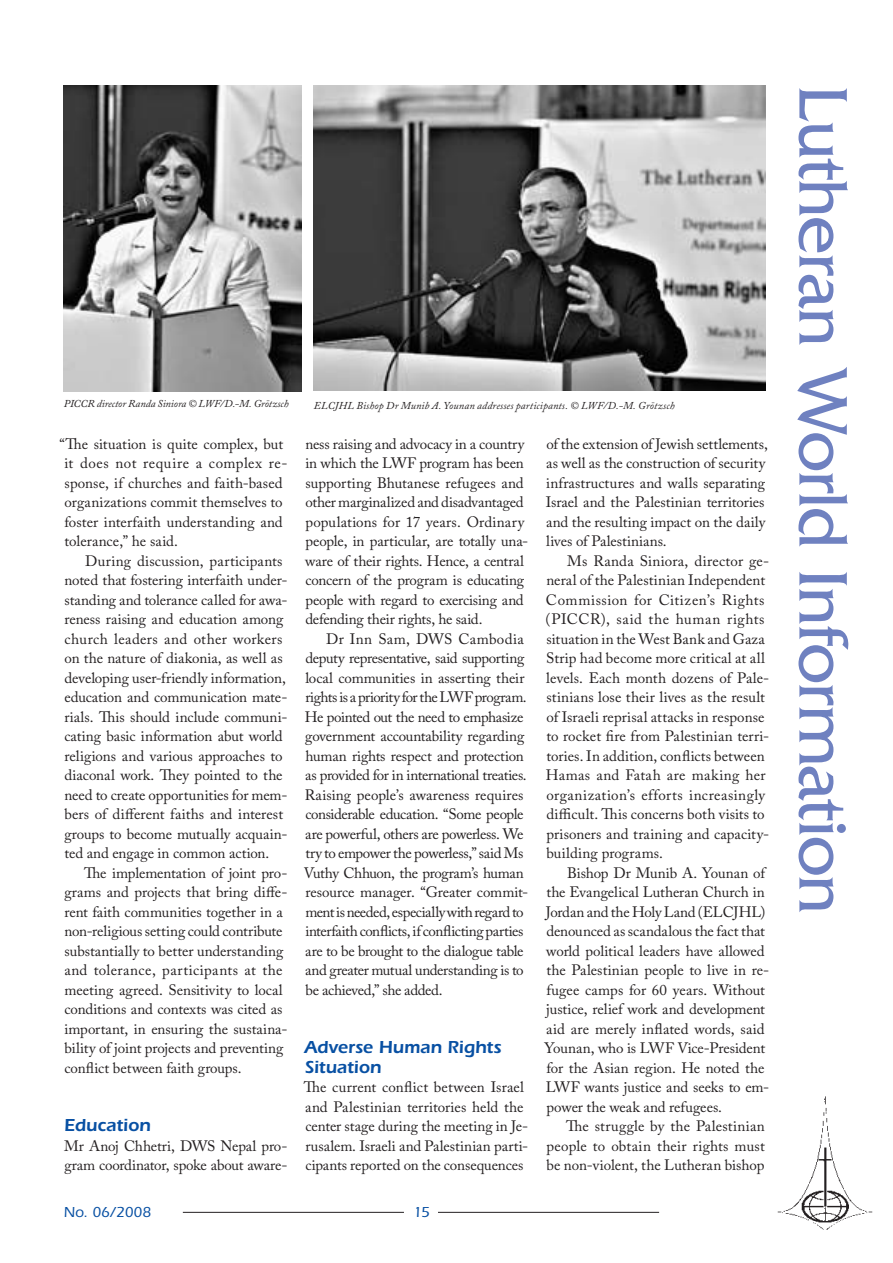
<style>
.page{position:relative;width:893px;height:1263px;background:#fff}
.page>*{position:absolute;margin:0;border:0;box-sizing:border-box;transform-origin:0 0}
.t1{font:72px "Friz Quadrata";letter-spacing:-.02em;color:#6f81c0}
.t2{font:600 18px/19.5px "Itc Eras";letter-spacing:-.005em;color:#0850a3}
.t3{font:15px/19.5px "Adobe Caslon Pro";letter-spacing:-.005em;color:#231f20}
.t4{font:500 15px "Itc Eras";color:#0850a3}
.t5{font:italic 10.5px "Adobe Caslon Pro";letter-spacing:.01em;color:#231f20}
</style>
<div class="page">
<hr style="left:183px;top:1212px;width:221px;height:1px;background:#231f20">
<hr style="left:438px;top:1212px;width:221px;height:1px;background:#231f20">
<img style="left:777px;top:1096px;width:96px;height:134px">
<img style="left:314px;top:85px;width:451px;height:306px">
<img style="left:64px;top:85px;width:238px;height:306px">
<p class="t5" style="left:64px;top:398px;width:226px">PICCR director Randa Siniora © LWF/D.-M. Grötzsch</p>
<p class="t5" style="left:314px;top:399px;width:362px">ELCJHL Bishop Dr Munib A. Younan addresses participants. © LWF/D.-M. Grötzsch</p>
<p class="t3" style="left:64px;top:434px;width:224px;text-indent:-5px">“The situation is quite complex, but it does not require a complex re&shy;sponse, if churches and faith-based organizations commit themselves to foster interfaith understanding and tolerance,” he said.</p>
<p class="t3" style="left:64px;top:551px;width:225px;text-indent:21px">During discussion, participants noted that fostering interfaith under&shy;standing and tolerance called for awa&shy;reness raising and education among church leaders and other workers on the nature of diakonia, as well as developing user-friendly information, education and communication mate&shy;rials. This should include communi&shy;cating basic information abut world religions and various approaches to diaconal work. They pointed to the need to create opportunities for mem&shy;bers of different faiths and interest groups to become mutually acquain&shy;ted and engage in common action.</p>
<p class="t3" style="left:64px;top:863px;width:225px;text-indent:20px">The implementation of joint pro&shy;grams and projects that bring diffe&shy;rent faith communities together in a non-religious setting could contribute substantially to better understanding and tolerance, participants at the meeting agreed. Sensitivity to local conditions and contexts was cited as important, in ensuring the sustaina&shy;bility of joint projects and preventing conflict between faith groups.</p>
<p class="t2" style="left:64px;top:1115px;width:88px">Education</p>
<p class="t3" style="left:64px;top:1136px;width:225px">Mr Anoj Chhetri, DWS Nepal pro&shy;gram coordinator, spoke about aware-</p>
<p class="t3" style="left:305px;top:434px;width:225px">ness raising and advocacy in a country in which the LWF program has been supporting Bhutanese refugees and other marginalized and disadvantaged populations for 17 years. Ordinary people, in particular, are totally una&shy;ware of their rights. Hence, a central concern of the program is educating people with regard to exercising and defending their rights, he said.</p>
<p class="t3" style="left:304px;top:629px;width:226px;text-indent:22px">Dr Inn Sam, DWS Cambodia deputy representative, said supporting local communities in asserting their rights is a priority for the LWF program.<br>He pointed out the need to emphasize government accountability regarding human rights respect and protection as provided for in international treaties.<br>Raising people’s awareness requires considerable education. “Some people are powerful, others are powerless. We try to empower the powerless,” said Ms Vuthy Chhuon, the program’s human resource manager. “Greater commit&shy;ment is needed, especially with regard to interfaith conflicts, if conflicting parties are to be brought to the dialogue table and greater mutual understanding is to be achieved,” she added.</p>
<p class="t2" style="left:304px;top:1037px;width:199px">Adverse Human Rights<br>Situation</p>
<p class="t3" style="left:304px;top:1077px;width:226px">The current conflict between Israel and Palestinian territories held the center stage during the meeting in Je&shy;rusalem. Israeli and Palestinian parti&shy;cipants reported on the consequences</p>
<p class="t4" style="left:64px;top:1203px;width:89px">No. 06/2008</p>
<p class="t4" style="left:413px;top:1203px;width:16px">15</p>
<p class="t3" style="left:546px;top:434px;width:224px">of the extension of Jewish settlements, as well as the construction of security infrastructures and walls separating Israel and the Palestinian territories and the resulting impact on the daily lives of Palestinians.</p>
<p class="t3" style="left:546px;top:551px;width:225px;text-indent:22px">Ms Randa Siniora, director ge&shy;neral of the Palestinian Independent Commission for Citizen’s Rights (PICCR), said the human rights situation in the West Bank and Gaza Strip had become more critical at all levels. Each month dozens of Pale&shy;stinians lose their lives as the result of Israeli reprisal attacks in response to rocket fire from Palestinian terri&shy;tories. In addition, conflicts between Hamas and Fatah are making her organization’s efforts increasingly difficult. This concerns both visits to prisoners and training and capacity&shy;building programs.</p>
<p class="t3" style="left:545px;top:863px;width:226px;text-indent:22px">Bishop Dr Munib A. Younan of the Evangelical Lutheran Church in Jordan and the Holy Land (ELCJHL) denounced as scandalous the fact that world political leaders have allowed the Palestinian people to live in re&shy;fugee camps for 60 years. Without justice, relief work and development aid are merely inflated words, said Younan, who is LWF Vice-President for the Asian region. He noted the LWF wants justice and seeks to em&shy;power the weak and refugees.</p>
<p class="t3" style="left:546px;top:1116px;width:220px;text-align:justify;text-indent:20px">The struggle by the Palestinian people to obtain their rights must be non-violent, the Lutheran bishop</p>
<h1 class="t1" style="left:863px;top:85px;width:830px;rotate:90deg">Lutheran World Information</h1>
</div>
